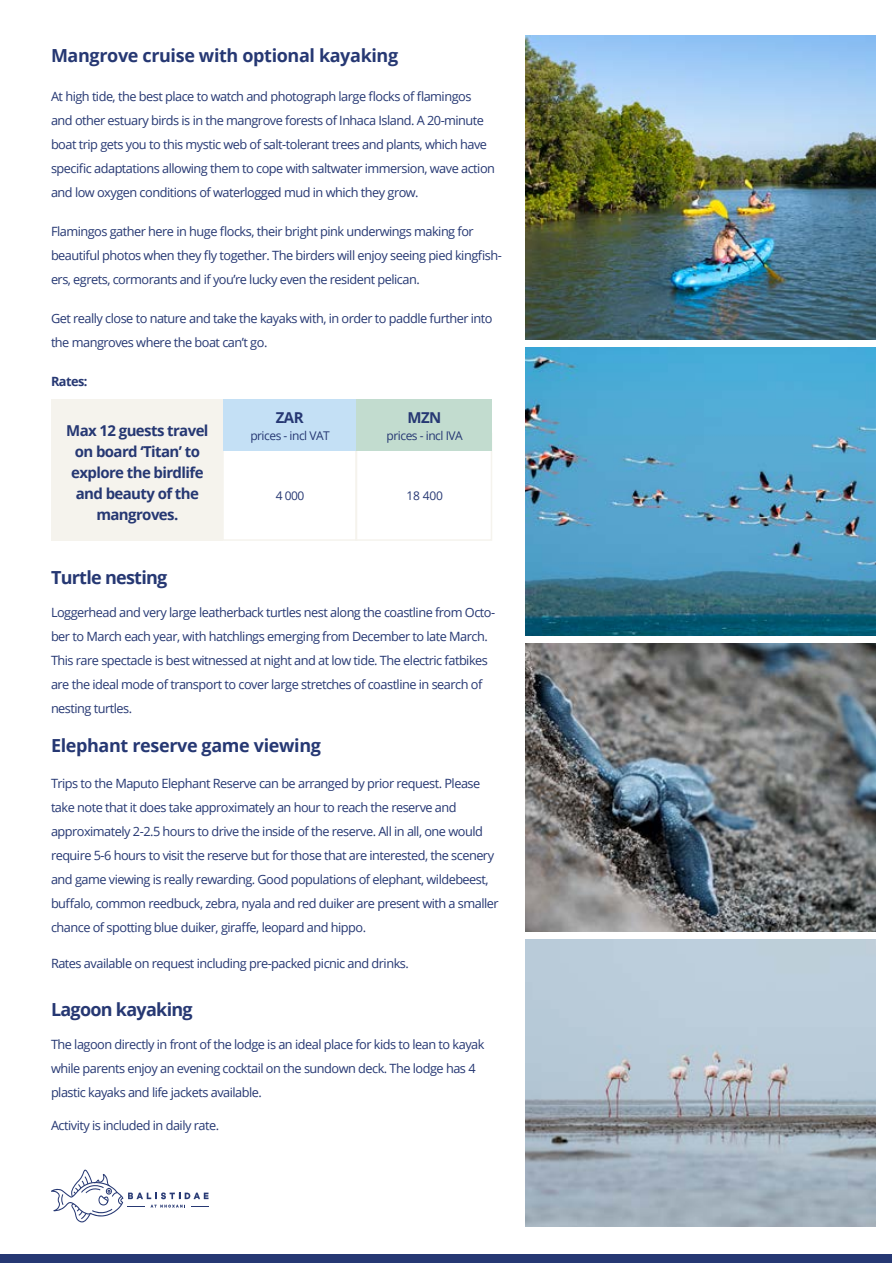
<style>
.page{position:relative;width:893px;height:1263px;background:#fff}
.page>*{position:absolute;margin:0;border:0;box-sizing:border-box;transform-origin:0 0}
.t1{font:700 18px "Open Sans";letter-spacing:-.02em;color:#263873}
.t2{font:700 18px "Open Sans";letter-spacing:-.04em;color:#263873}
.t3{font:700 15px/21px "Open Sans";letter-spacing:-.04em;color:#263873;text-align:center}
.t4{font:12.75px/24px "Open Sans";letter-spacing:-.04em;color:#263873}
.t5{font:700 12.75px "Open Sans";letter-spacing:-.04em;color:#263873}
.t6{font:12px "Open Sans";letter-spacing:-.04em;color:#263873}
</style>
<div class="page">
<img style="left:525px;top:35px;width:350px;height:305px">
<div style="left:0;top:1254px;width:892px;height:9px;background:#263873"></div>
<img style="left:525px;top:348px;width:350px;height:287px">
<img style="left:525px;top:643px;width:350px;height:288px">
<svg style="left:51px;top:1169px;width:158px;height:53px"></svg>
<img style="left:525px;top:939px;width:350px;height:288px">
<div style="left:355px;top:433px;width:137px;height:108px;border:2px solid #f5f3ed"></div>
<div style="left:222px;top:441px;width:135px;height:100px;border:2px solid #f5f3ed"></div>
<div style="left:51px;top:399px;width:172px;height:142px;background:#f5f3ed"></div>
<div style="left:223px;top:399px;width:134px;height:51px;background:#c4e0f5"></div>
<div style="left:357px;top:399px;width:135px;height:51px;background:#c2dccf"></div>
<h1 class="t1" style="left:51px;top:43px;width:349px">Mangrove cruise with optional kayaking</h1>
<p class="t4" style="left:51px;top:84px;width:446px">At high tide, the best place to watch and photograph large flocks of flamingos and other estuary birds is in the mangrove forests of Inhaca Island. A 20-minute boat trip gets you to this mystic web of salt-tolerant trees and plants, which have specific adaptations allowing them to cope with saltwater immersion, wave action and low oxygen conditions of waterlogged mud in which they grow.</p>
<p class="t4" style="left:51px;top:219px;width:452px">Flamingos gather here in huge flocks, their bright pink underwings making for beautiful photos when they fly together. The birders will enjoy seeing pied kingfish&shy;ers, egrets, cormorants and if you’re lucky even the resident pelican.</p>
<p class="t4" style="left:51px;top:306px;width:443px">Get really close to nature and take the kayaks with, in order to paddle further into the mangroves where the boat can’t go.</p>
<p class="t5" style="left:51px;top:372px;width:38px">Rates:</p>
<p class="t3" style="left:276px;top:406px;width:29px">ZAR</p>
<p class="t3" style="left:66px;top:419px;width:144px">Max 12 guests travel on board ‘Titan’ to explore the birdlife and beauty of the mangroves.</p>
<p class="t6" style="left:250px;top:427px;width:81px">prices - incl VAT</p>
<p class="t6" style="left:276px;top:487px;width:30px">4 000</p>
<p class="t3" style="left:407px;top:406px;width:35px">MZN</p>
<p class="t6" style="left:387px;top:427px;width:78px">prices - incl IVA</p>
<p class="t6" style="left:407px;top:487px;width:38px">18 400</p>
<h1 class="t2" style="left:51px;top:565px;width:118px">Turtle nesting</h1>
<p class="t4" style="left:51px;top:600px;width:446px">Loggerhead and very large leatherback turtles nest along the coastline from Octo&shy;ber to March each year, with hatchlings emerging from December to late March.<br>This rare spectacle is best witnessed at night and at low tide. The electric fatbikes are the ideal mode of transport to cover large stretches of coastline in search of nesting turtles.</p>
<h1 class="t1" style="left:51px;top:733px;width:271px">Elephant reserve game viewing</h1>
<p class="t4" style="left:51px;top:771px;width:449px">Trips to the Maputo Elephant Reserve can be arranged by prior request. Please take note that it does take approximately an hour to reach the reserve and approximately 2-2.5 hours to drive the inside of the reserve. All in all, one would require 5-6 hours to visit the reserve but for those that are interested, the scenery and game viewing is really rewarding. Good populations of elephant, wildebeest, buffalo, common reedbuck, zebra, nyala and red duiker are present with a smaller chance of spotting blue duiker, giraffe, leopard and hippo.</p>
<p class="t4" style="left:51px;top:951px;width:359px">Rates available on request including pre-packed picnic and drinks.</p>
<h1 class="t2" style="left:51px;top:997px;width:143px">Lagoon kayaking</h1>
<p class="t4" style="left:51px;top:1032px;width:435px">The lagoon directly in front of the lodge is an ideal place for kids to lean to kayak while parents enjoy an evening cocktail on the sundown deck. The lodge has 4 plastic kayaks and life jackets available.</p>
<p class="t4" style="left:51px;top:1113px;width:170px">Activity is included in daily rate.</p>
</div>
